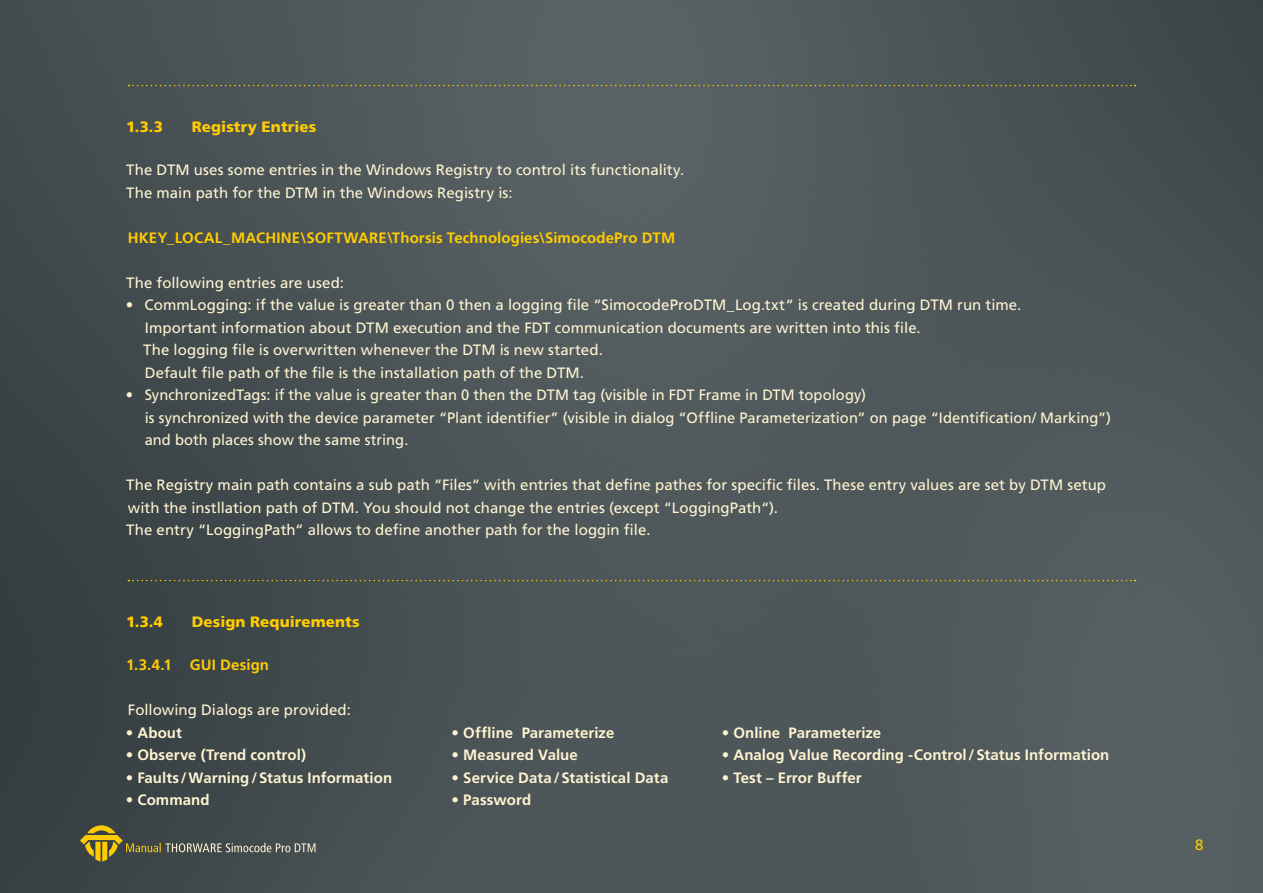
<style>
.page{position:relative;width:1263px;height:893px;background:#fff}
.page>*{position:absolute;margin:0;border:0;box-sizing:border-box;transform-origin:0 0}
.t1{font:15px/22.5px "Frutiger LT Std";letter-spacing:.005em;color:#fff4d1}
.t2{font:700 15px "Frutiger LT Std";letter-spacing:.005em;color:#fff4d1}
.t3{font:700 15px "Frutiger LT Std";letter-spacing:.01em;color:#fc0}
.t4{font:900 15px "Frutiger LT Std";letter-spacing:.005em;color:#fc0}
.t5{font:15px "Frutiger LT Std";color:#fc0}
</style>
<div class="page">
<img style="left:0;top:0;width:1263px;height:893px">
<svg style="left:80px;top:825px;width:235px;height:37px;background:#585b4a"></svg>
<svg style="left:128px;top:85px;width:1008px;height:1px"></svg>
<svg style="left:128px;top:580px;width:1008px;height:1px"></svg>
<p class="t4" style="left:126px;top:117px;width:38px">1.3.3</p>
<p class="t4" style="left:192px;top:117px;width:126px">Registry Entries</p>
<p class="t1" style="left:126px;top:159px;width:559px">The DTM uses some entries in the Windows Registry to control its functionality.<br>The main path for the DTM in the Windows Registry is:</p>
<p class="t3" style="left:128px;top:228px;width:549px">HKEY_LOCAL_MACHINE\SOFTWARE\Thorsis Technologies\SimocodePro DTM</p>
<p class="t1" style="left:126px;top:271px;width:219px">The following entries are used:</p>
<p class="t1" style="left:143px;top:294px;width:880px;text-indent:-18px">• CommLogging: if the value is greater than 0 then a logging file “SimocodeProDTM_Log.txt“ is created during DTM run time.<br>Important information about DTM execution and the FDT communication documents are written into this file.<br>The logging file is overwritten whenever the DTM is new started.<br>Default file path of the file is the installation path of the DTM.</p>
<p class="t1" style="left:145px;top:384px;width:968px;text-indent:-19px">• SynchronizedTags: if the value is greater than 0 then the DTM tag (visible in FDT Frame in DTM topology)<br>is synchronized with the device parameter “Plant identifier” (visible in dialog “Offline Parameterization” on page “Identification/ Marking”) and both places show the same string.</p>
<p class="t1" style="left:126px;top:474px;width:981px">The Registry main path contains a sub path “Files“ with entries that define pathes for specific files. These entry values are set by DTM setup with the instllation path of DTM. You should not change the entries (except “LoggingPath“).<br>The entry “LoggingPath“ allows to define another path for the loggin file.</p>
<p class="t4" style="left:126px;top:612px;width:38px">1.3.4</p>
<p class="t4" style="left:192px;top:612px;width:169px">Design Requirements</p>
<p class="t3" style="left:126px;top:656px;width:145px">1.3.4.1 GUI Design</p>
<p class="t1" style="left:128px;top:699px;width:225px">Following Dialogs are provided:</p>
<p class="t2" style="left:126px;top:723px;width:58px">• About</p>
<p class="t2" style="left:452px;top:723px;width:164px">• Offline Parameterize</p>
<p class="t2" style="left:722px;top:723px;width:161px">• Online Parameterize</p>
<p class="t2" style="left:126px;top:746px;width:182px">• Observe (Trend control)</p>
<p class="t2" style="left:452px;top:746px;width:128px">• Measured Value</p>
<p class="t2" style="left:722px;top:746px;width:389px">• Analog Value Recording -Control/Status Information</p>
<p class="t2" style="left:126px;top:768px;width:268px">• Faults /Warning/Status Information</p>
<p class="t2" style="left:452px;top:768px;width:218px">• Service Data/Statistical Data</p>
<p class="t2" style="left:722px;top:768px;width:142px">• Test – Error Buffer</p>
<p class="t2" style="left:126px;top:791px;width:85px">• Command</p>
<p class="t2" style="left:452px;top:791px;width:81px">• Password</p>
<p class="t5" style="left:1195px;top:836px;width:10px">8</p>
</div>
